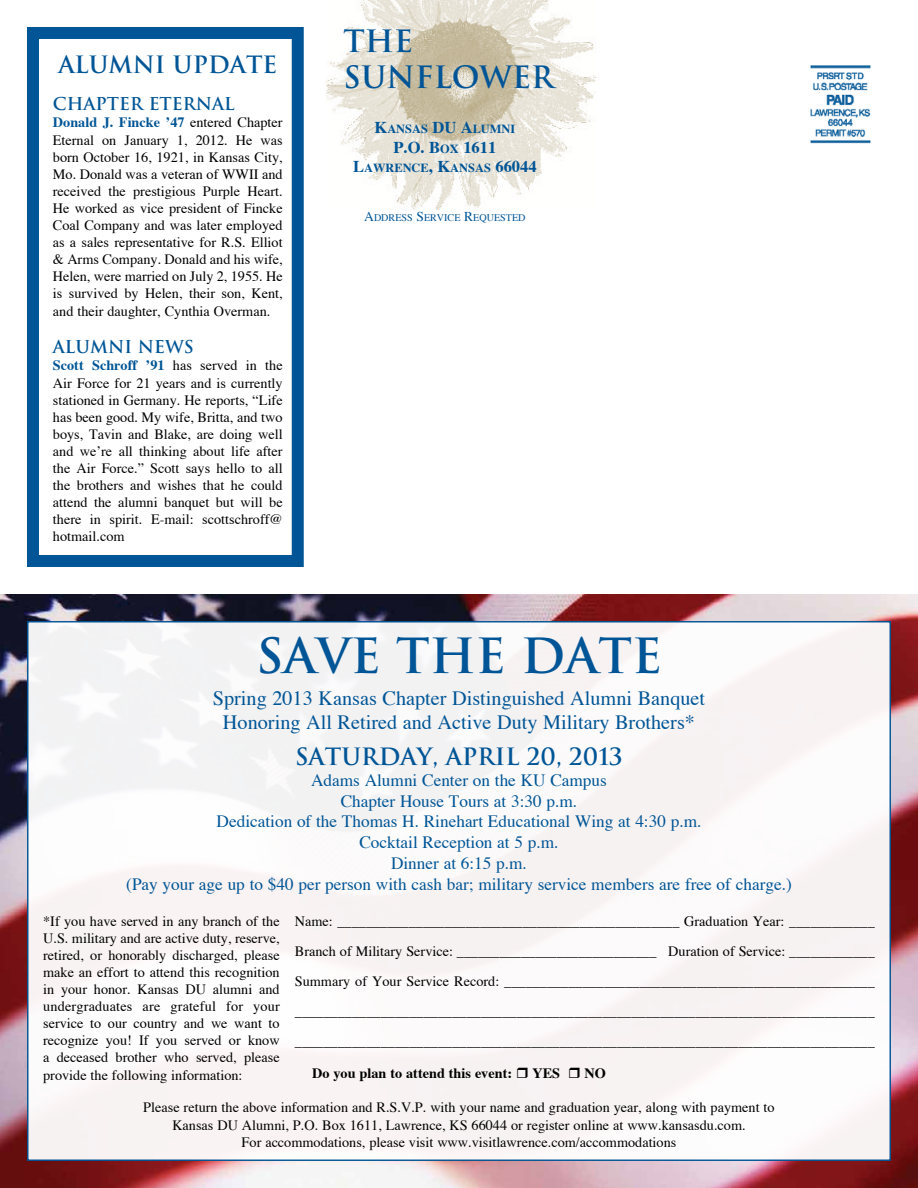
<style>
.page{position:relative;width:918px;height:1188px;background:#fff}
.page>*{position:absolute;margin:0;border:0;box-sizing:border-box;transform-origin:0 0}
.t1{font:700 47.25px "Trajan";color:#005596}
.t2{font:700 30px/36px "Trajan";color:#005596}
.t3{font:700 23.25px "Trajan";color:#005596}
.t4{font:20.25px/24.3px "Times";color:#005596;text-align:center}
.t5{font:17.25px/20.7px "Times";color:#005596;text-align:center}
.t6{font:700 17.25px "Trajan";color:#005596}
.t7{font:700 16.5px "Times";color:#005596}
.t8{font:14.25px/17.1px "Times";color:#000;text-align:justify}
.t9{font:700 14.25px "Times";color:#000}
.t10{font:700 12.3px "Times";color:#005596}
.t11{font:10.2px "Times";color:#005596}
.s1{font-weight:700;color:#005596}
.s2{font-size:16.5px}
.s3{font-size:12.3px}
.s4{font-size:13.5px}
</style>
<div class="page">
<img style="left:326px;top:0;width:270px;height:209px">
<img style="left:810px;top:65px;width:61px;height:79px">
<img style="left:0;top:594px;width:918px;height:594px">
<div style="left:27px;top:621px;width:864px;height:540px;background:#f9f3f4;border:2px solid #005596"></div>
<div style="left:27px;top:27px;width:277px;height:540px;border:12px solid #005596"></div>
<h3 class="t3" style="left:58px;top:50px;width:220px">ALUMNI UPDATE</h3>
<p class="t6" style="left:53px;top:93px;width:183px">CHAPTER ETERNAL</p>
<p class="t8" style="left:53px;top:115px;width:231px"><span class="s1">Donald J. Fincke ’47</span> entered Chapter Eternal on January 1, 2012. He was born October 16, 1921, in Kansas City, Mo. Donald was a veteran of WWII and received the prestigious Purple Heart.<br>He worked as vice president of Fincke Coal Company and was later employed as a sales representative for R.S. Elliot &amp; Arms Company. Donald and his wife, Helen, were married on July 2, 1955. He is survived by Helen, their son, Kent, and their daughter, Cynthia Overman.</p>
<p class="t6" style="left:53px;top:336px;width:143px">ALUMNI NEWS</p>
<p class="t8" style="left:53px;top:358px;width:231px"><span class="s1">Scott Schroff ’91</span> has served in the Air Force for 21 years and is currently stationed in Germany. He reports, “Life has been good. My wife, Britta, and two boys, Tavin and Blake, are doing well and we’re all thinking about life after the Air Force.” Scott says hello to all the brothers and wishes that he could attend the alumni banquet but will be there in spirit. E-mail: scottschroff@ hotmail.com</p>
<h2 class="t2" style="left:344px;top:24px;width:212px">THE<br>SUNFLOWER</h2>
<p class="t10" style="left:375px;top:120px;width:142px"><span class="s2">K</span>ANSAS <span class="s2">DU A</span>LUMNI</p>
<p class="t7" style="left:394px;top:136px;width:104px">P.O. B<span class="s3">OX</span> 1611</p>
<p class="t10" style="left:353px;top:160px;width:185px"><span class="s2">L</span>AWRENCE<span class="s2">, K</span>ANSAS <span class="s2">66044</span></p>
<p class="t11" style="left:364px;top:211px;width:163px"><span class="s4">A</span>DDRESS <span class="s4">S</span>ERVICE <span class="s4">R</span>EQUESTED</p>
<h1 class="t1" style="left:256px;top:627px;width:407px">SAVE THE DATE</h1>
<h3 class="t4" style="left:213px;top:687px;width:494px">Spring 2013 Kansas Chapter Distinguished Alumni Banquet<br>Honoring All Retired and Active Duty Military Brothers*</h3>
<h3 class="t3" style="left:295px;top:742px;width:329px">SATURDAY, APRIL 20, 2013</h3>
<p class="t5" style="left:126px;top:771px;width:667px">Adams Alumni Center on the KU Campus<br>Chapter House Tours at 3:30 p.m.<br>Dedication of the Thomas H. Rinehart Educational Wing at 4:30 p.m.<br>Cocktail Reception at 5 p.m.<br>Dinner at 6:15 p.m.<br>(Pay your age up to $40 per person with cash bar; military service members are free of charge.)</p>
<p class="t8" style="left:43px;top:913px;width:238px">*If you have served in any branch of the U.S. military and are active duty, reserve, retired, or honorably discharged, please make an effort to attend this recognition in your honor. Kansas DU alumni and undergraduates are grateful for your service to our country and we want to recognize you! If you served or know a deceased brother who served, please provide the following information:</p>
<p class="t8" style="left:295px;top:907px;width:581px;line-height:30px">Name: ________________________________________________ Graduation Year: ____________ Branch of Military Service: ____________________________ Duration of Service: ____________ Summary of Your Service Record: ____________________________________________________ _________________________________________________________________________________ _________________________________________________________________________________</p>
<p class="t9" style="left:312px;top:1064px;width:202px">Do you plan to attend this event:</p>
<p class="t9" style="left:533px;top:1064px;width:29px">YES</p>
<p class="t9" style="left:584px;top:1064px;width:23px">NO</p>
<p class="t8" style="left:143px;top:1100px;width:633px;text-align:center">Please return the above information and R.S.V.P. with your name and graduation year, along with payment to<br>Kansas DU Alumni, P.O. Box 1611, Lawrence, KS 66044 or register online at www.kansasdu.com.<br>For accommodations, please visit www.visitlawrence.com/accommodations</p>
</div>
